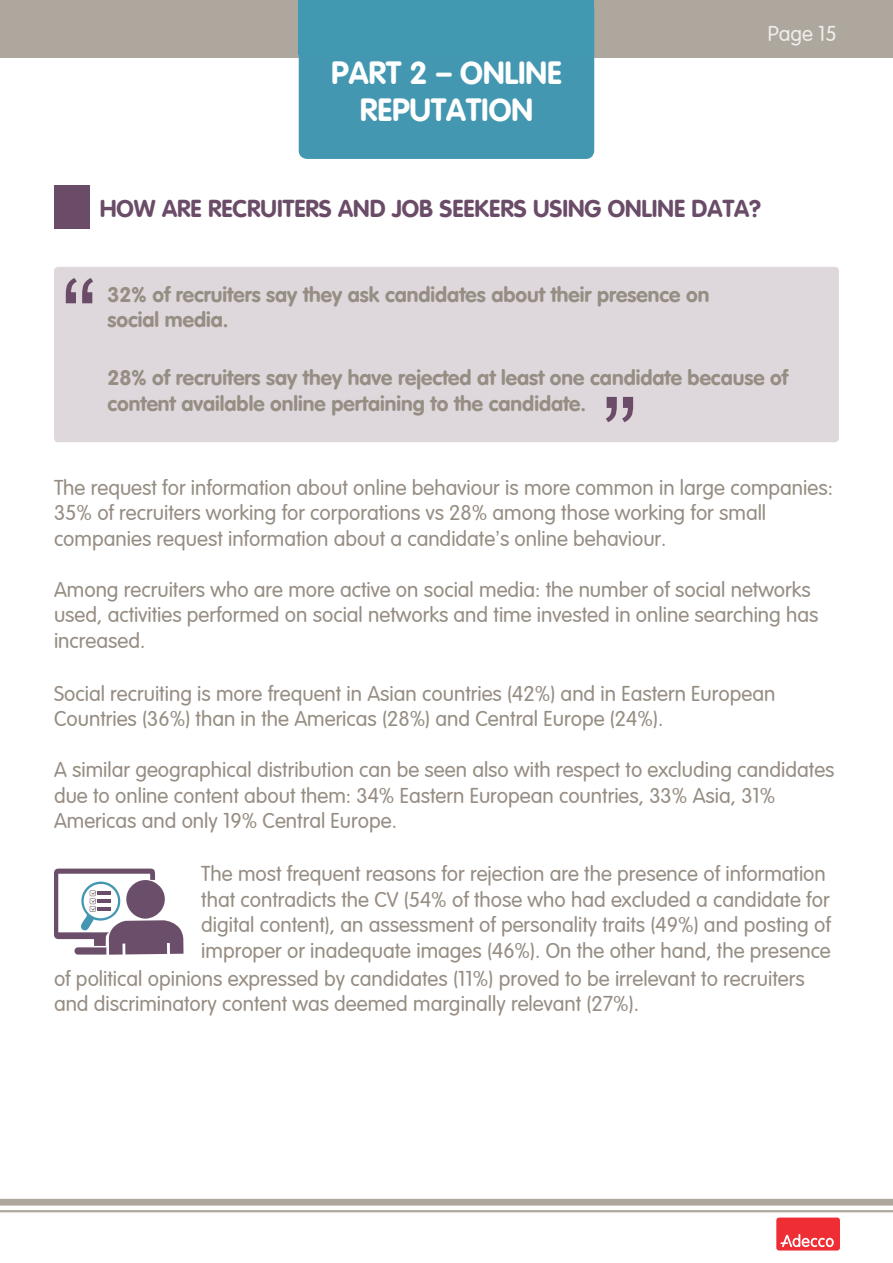
<style>
.page{position:relative;width:893px;height:1263px;background:#fff}
.page>*{position:absolute;margin:0;border:0;box-sizing:border-box;transform-origin:0 0}
.t1{font:31.5px/37.8px "VAG Rounded Bold";color:#fff;text-align:center}
.t2{font:24px "VAG Rounded Bold";color:#6b4c68}
.t3{font:300 21px/25.5px "VAG Rounded";color:#968d83}
.t4{font:21px/25.5px "VAG Rounded Bold";color:#968d83}
.t5{font:300 21px "VAG Rounded";color:#efeeec}
.s1{font-family:"Arial";font-weight:400}
</style>
<div class="page">
<div style="left:0;top:1199px;width:893px;height:6px;background:#aea79d"></div>
<hr style="left:0;top:1210px;width:893px;height:2px;background:#aea79d">
<div style="left:0;top:0;width:893px;height:57px;background:#aea79d"></div>
<div style="left:299px;top:0;width:295px;height:159px;background:#4397b1;border-radius:9px"></div>
<div style="left:299px;top:0;width:295px;height:54px;background:#4199b1"></div>
<div style="left:54px;top:185px;width:36px;height:44px;background:#6b4c68"></div>
<div style="left:54px;top:267px;width:785px;height:175px;background:#ded7dc;border-radius:4px"></div>
<svg style="left:66px;top:278px;width:27px;height:25px"></svg>
<svg style="left:606px;top:397px;width:27px;height:25px"></svg>
<svg style="left:54px;top:868px;width:130px;height:87px"></svg>
<div style="left:775px;top:1216px;width:66px;height:35px;background:#ee2e34;border-radius:4px"></div>
<div style="left:774px;top:1215px;width:68px;height:38px;border:2px solid #fff;border-radius:4px"></div>
<svg style="left:780px;top:1234px;width:54px;height:13px"></svg>
<h1 class="t1" style="left:331px;top:53px;width:232px">PART 2 – ONLINE<br>REPUTATION</h1>
<p class="t5" style="left:768px;top:21px;width:71px">Page 15</p>
<p class="t2" style="left:100px;top:195px;width:663px">HOW ARE RECRUITERS AND JOB SEEKERS USING ONLINE DATA?</p>
<p class="t4" style="left:107px;top:281px;width:603px">32% of recruiters say they ask candidates about their presence on social media.</p>
<p class="t4" style="left:107px;top:365px;width:682px">28% of recruiters say they have rejected at least one candidate because of content available online pertaining to the candidate.</p>
<p class="t3" style="left:54px;top:475px;width:780px">The request for information about online behaviour is more common in large companies:<br>35% of recruiters working for corporations vs 28% among those working for small companies request information about a candidate s<span class="s1">’</span> online behaviour.</p>
<p class="t3" style="left:54px;top:577px;width:766px">Among recruiters who are more active on social media: the number of social networks used, activities performed on social networks and time invested in online searching has increased.</p>
<p class="t3" style="left:54px;top:681px;width:723px">Social recruiting is more frequent in Asian countries (42%) and in Eastern European<br>Countries (36%) than in the Americas (28%) and Central Europe )24% .(</p>
<p class="t3" style="left:54px;top:758px;width:782px">A similar geographical distribution can be seen also with respect to excluding candidates due to online content about them: 34% Eastern European countries, 33% Asia, 31%<br>Americas and only 19% Central Europe.</p>
<p class="t3" style="left:201px;top:862px;width:631px">The most frequent reasons for rejection are the presence of information that contradicts the CV (54% of those who had excluded a candidate for digital content ,) an assessment of personality traits (49%) and posting of improper or inadequate images (46% .) On the other hand, the presence</p>
<p class="t3" style="left:54px;top:966px;width:752px">of political opinions expressed by candidates (11%) proved to be irrelevant to recruiters and discriminatory content was deemed marginally relevant )27% .(</p>
</div>
